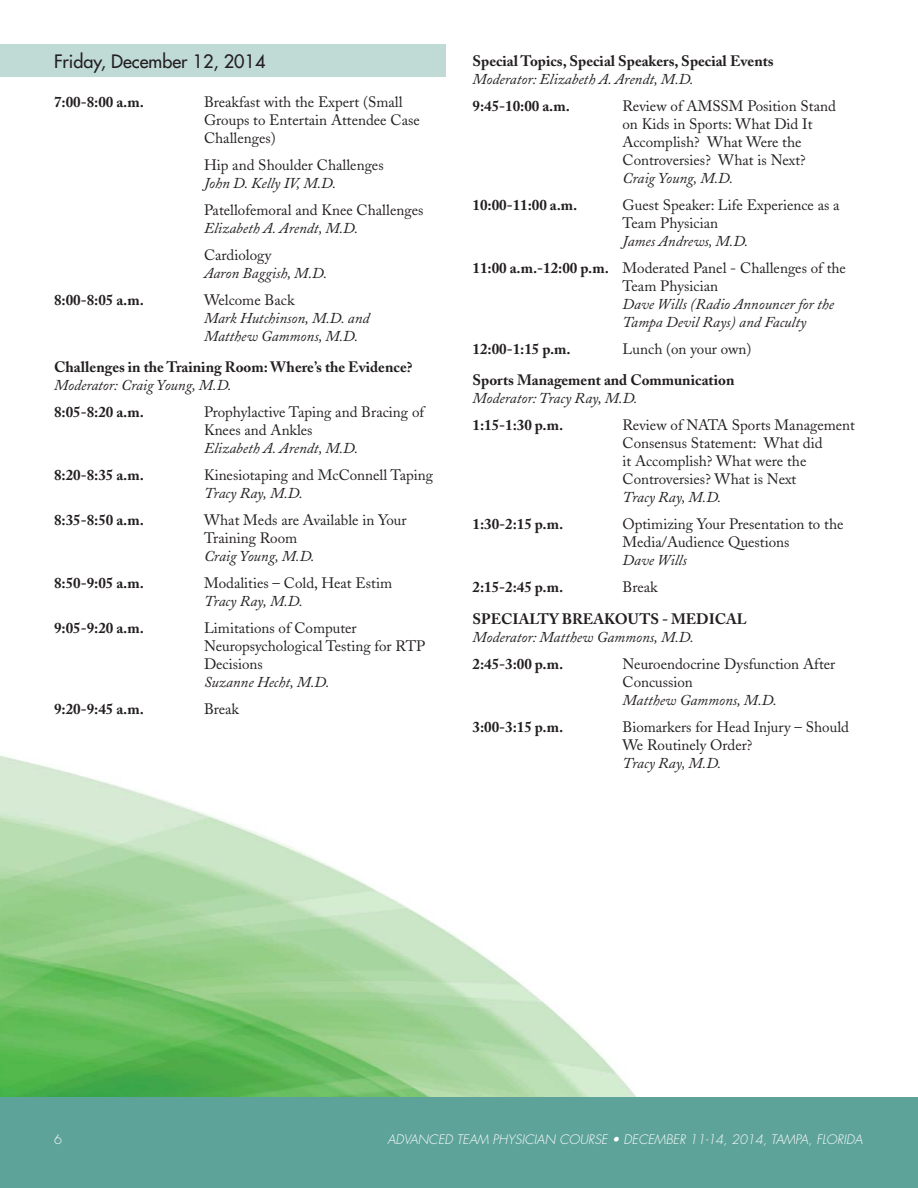
<style>
.page{position:relative;width:918px;height:1188px;background:#fff}
.page>*{position:absolute;margin:0;border:0;box-sizing:border-box;transform-origin:0 0}
.t1{font:18px "Futura";color:#231f20}
.t2{font:15px/18px "Adobe Caslon";color:#231f20}
.t3{font:italic 15px/18px "Adobe Caslon";color:#231f20}
.t4{font:700 15px "Adobe Caslon";color:#231f20}
.t5{font:italic 300 12.75px "Futura";color:#fff}
.t6{font:300 12.75px "Futura";color:#fff}
.s1{font-style:italic}
.s2{font-weight:700}
</style>
<div class="page">
<img style="left:0;top:755px;width:636px;height:342px">
<div style="left:0;top:44px;width:446px;height:33px;background:#c0dad5"></div>
<div style="left:0;top:1097px;width:918px;height:91px;background:#5ea39a"></div>
<p class="t1" style="left:54px;top:50px;width:213px">Friday, December 12, 2014</p>
<p class="t4" style="left:54px;top:92px;width:91px">7:00-8:00 a.m.</p>
<p class="t2" style="left:204px;top:93px;width:217px">Breakfast with the Expert (Small<br>Groups to Entertain Attendee Case<br>Challenges)</p>
<p class="t2" style="left:204px;top:156px;width:181px">Hip and Shoulder Challenges</p>
<p class="t3" style="left:204px;top:174px;width:134px">John D. Kelly IV, M.D.</p>
<p class="t2" style="left:204px;top:201px;width:221px">Patellofemoral and Knee Challenges</p>
<p class="t3" style="left:204px;top:219px;width:156px">Elizabeth A. Arendt, M.D.</p>
<p class="t2" style="left:204px;top:246px;width:69px">Cardiology</p>
<p class="t3" style="left:204px;top:264px;width:125px">Aaron Baggish, M.D.</p>
<p class="t4" style="left:54px;top:290px;width:91px">8:00-8:05 a.m.</p>
<p class="t2" style="left:204px;top:291px;width:92px">Welcome Back</p>
<p class="t3" style="left:204px;top:309px;width:167px">Mark Hutchinson, M.D. and<br>Matthew Gammons, M.D.</p>
<p class="t4" style="left:54px;top:358px;width:360px">Challenges in the Training Room: Where’s the Evidence?</p>
<p class="t3" style="left:54px;top:377px;width:179px">Moderator: Craig Young, M.D.</p>
<p class="t4" style="left:54px;top:403px;width:91px">8:05-8:20 a.m.</p>
<p class="t2" style="left:204px;top:403px;width:222px">Prophylactive Taping and Bracing of<br>Knees and Ankles</p>
<p class="t3" style="left:204px;top:440px;width:156px">Elizabeth A. Arendt, M.D.</p>
<p class="t4" style="left:54px;top:466px;width:91px">8:20-8:35 a.m.</p>
<p class="t2" style="left:204px;top:466px;width:231px">Kinesiotaping and McConnell Taping</p>
<p class="t3" style="left:204px;top:485px;width:100px">Tracy Ray, M.D.</p>
<p class="t4" style="left:54px;top:511px;width:91px">8:35-8:50 a.m.</p>
<p class="t2" style="left:204px;top:511px;width:204px">What Meds are Available in Your<br>Training Room</p>
<p class="t3" style="left:204px;top:548px;width:112px">Craig Young, M.D.</p>
<p class="t4" style="left:54px;top:574px;width:91px">8:50-9:05 a.m.</p>
<p class="t2" style="left:204px;top:574px;width:190px">Modalities – Cold, Heat Estim</p>
<p class="t3" style="left:204px;top:593px;width:100px">Tracy Ray, M.D.</p>
<p class="t4" style="left:54px;top:619px;width:91px">9:05-9:20 a.m.</p>
<p class="t2" style="left:204px;top:619px;width:223px">Limitations of Computer<br>Neuropsychological Testing for RTP<br>Decisions</p>
<p class="t3" style="left:204px;top:674px;width:127px">Suzanne Hecht, M.D.</p>
<p class="t4" style="left:54px;top:700px;width:91px">9:20-9:45 a.m.</p>
<p class="t2" style="left:204px;top:700px;width:37px">Break</p>
<p class="t4" style="left:472px;top:51px;width:303px">Special Topics, Special Speakers, Special Events</p>
<p class="t3" style="left:472px;top:70px;width:223px">Moderator: Elizabeth A. Arendt, M.D.</p>
<p class="t4" style="left:472px;top:96px;width:99px">9:45-10:00 a.m.</p>
<p class="t2" style="left:622px;top:97px;width:215px">Review of AMSSM Position Stand on Kids in Sports: What Did It<br>Accomplish? What Were the<br>Controversies? What is Next?</p>
<p class="t3" style="left:622px;top:169px;width:112px">Craig Young, M.D.</p>
<p class="t4" style="left:472px;top:195px;width:106px">10:00-11:00 a.m.</p>
<p class="t2" style="left:622px;top:196px;width:219px">Guest Speaker: Life Experience as a<br>Team Physician</p>
<p class="t2" style="left:472px;top:227px;width:375px;line-height:27px;text-indent:150px"><span class="s1">James Andrews, M.D.<br></span><span class="s2">11:00 a.m.-12:00 p.m.</span> Moderated Panel - Challenges of the</p>
<p class="t2" style="left:622px;top:277px;width:97px">Team Physician</p>
<p class="t3" style="left:622px;top:295px;width:213px">Dave Wills (Radio Announcer for the<br>Tampa Devil Rays) and Faculty</p>
<p class="t4" style="left:472px;top:339px;width:100px">12:00-1:15 p.m.</p>
<p class="t2" style="left:622px;top:340px;width:130px">Lunch (on your own)</p>
<p class="t4" style="left:472px;top:371px;width:264px">Sports Management and Communication</p>
<p class="t3" style="left:472px;top:390px;width:167px">Moderator: Tracy Ray, M.D.</p>
<p class="t4" style="left:472px;top:416px;width:92px">1:15-1:30 p.m.</p>
<p class="t2" style="left:622px;top:416px;width:234px">Review of NATA Sports Management<br>Consensus Statement: What did<br>it Accomplish? What were the<br>Controversies? What is Next</p>
<p class="t3" style="left:622px;top:489px;width:100px">Tracy Ray, M.D.</p>
<p class="t4" style="left:472px;top:515px;width:92px">1:30-2:15 p.m.</p>
<p class="t2" style="left:622px;top:515px;width:223px">Optimizing Your Presentation to the<br>Media/Audience Questions</p>
<p class="t3" style="left:622px;top:552px;width:66px">Dave Wills</p>
<p class="t4" style="left:472px;top:578px;width:92px">2:15-2:45 p.m.</p>
<p class="t2" style="left:623px;top:578px;width:37px">Break</p>
<p class="t4" style="left:472px;top:609px;width:20px">Specialt</p>
<p class="t4" style="left:550px;top:609px;width:35px">y Breako</p>
<p class="t4" style="left:628px;top:609px;width:56px">uts - medical</p>
<p class="t3" style="left:472px;top:628px;width:223px">Moderator: Matthew Gammons, M.D.</p>
<p class="t4" style="left:472px;top:654px;width:92px">2:45-3:00 p.m.</p>
<p class="t2" style="left:622px;top:655px;width:214px">Neuroendocrine Dysfunction After<br>Concussion</p>
<p class="t3" style="left:622px;top:691px;width:156px">Matthew Gammons, M.D.</p>
<p class="t4" style="left:472px;top:717px;width:92px">3:00-3:15 p.m.</p>
<p class="t2" style="left:622px;top:718px;width:228px">Biomarkers for Head Injury – Should<br>We Routinely Order?</p>
<p class="t3" style="left:622px;top:754px;width:100px">Tracy Ray, M.D.</p>
<p class="t6" style="left:54px;top:1131px;width:9px">6</p>
<p class="t5" style="left:387px;top:1131px;width:477px">ADVANCED TEAM PHYSICIAN COURSE • DECEMBER 11-14, 2014, TAMPA, FLORIDA</p>
</div>
